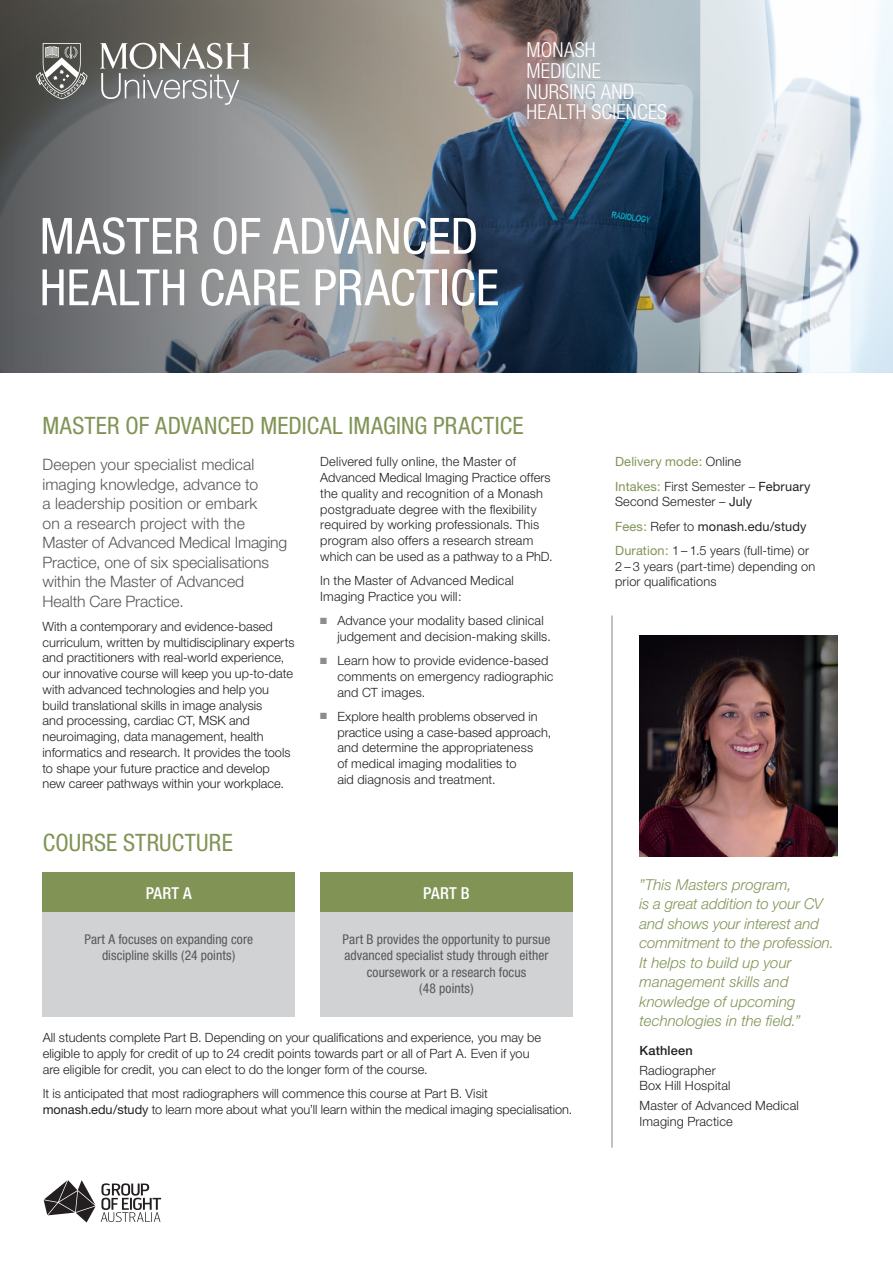
<style>
.page{position:relative;width:893px;height:1263px;background:#fff}
.page>*{position:absolute;margin:0;border:0;box-sizing:border-box;transform-origin:0 0}
.t1{font:condensed 50.1px/51.4px "Helvetica Neue";letter-spacing:.005em;color:#fff}
.t2{font:condensed 24px "Helvetica Neue";letter-spacing:.01em;color:#819456}
.t3{font:300 condensed 20.7px/20.7px "Helvetica Neue";letter-spacing:.01em;color:#fff}
.t4{font:500 condensed 16.5px "Helvetica Neue";letter-spacing:.015em;color:#fff}
.t5{font:300 15.75px/19.5px "Helvetica Neue";letter-spacing:-.005em;color:#57585a}
.t6{font:italic 300 15px/19.5px "Helvetica Neue";color:#819456}
.t7{font:condensed 13.5px/16.5px "Helvetica Neue";letter-spacing:.005em;color:#57585a;text-align:center}
.t8{font:300 12.75px/15.8px "Helvetica Neue";letter-spacing:.005em;color:#231f20}
.t9{font:12.75px/24.3px "Helvetica Neue";letter-spacing:.015em;color:#819456}
.t10{font:500 12.75px "Helvetica Neue";letter-spacing:.015em;color:#231f20}
.s1{color:#8a8c8f}
.s2{font-weight:400}
.s3{font-weight:300;color:#231f20}
.s4{color:#231f20}
.s5{font-weight:400;color:#819456}
</style>
<div class="page">
<img style="left:629px;top:0;width:264px;height:372px">
<svg style="left:0;top:0;width:629px;height:372px;background:#74767a"></svg>
<img style="left:639px;top:635px;width:146px;height:221px">
<hr style="left:612px;top:615px;width:1px;height:533px;background:#808285">
<svg style="left:785px;top:635px;width:53px;height:221px;background:#2f2729"></svg>
<svg style="left:44px;top:1180px;width:117px;height:42px"></svg>
<div style="left:43px;top:872px;width:252px;height:40px;background:#819456"></div>
<div style="left:43px;top:912px;width:252px;height:104px;background:#d1d2d4"></div>
<div style="left:320px;top:872px;width:252px;height:40px;background:#819456"></div>
<div style="left:320px;top:912px;width:252px;height:104px;background:#d1d2d4"></div>
<svg style="left:100px;top:43px;width:150px;height:62px;background:#8e8e8c"></svg>
<svg style="left:36px;top:43px;width:52px;height:56px;background:#777774"></svg>
<svg style="left:700px;top:0;width:150px;height:372px"></svg>
<h3 class="t3" style="left:527px;top:39px;width:142px">MONASH<br>MEDICINE<br>NURSING AND<br>HEALTH SCIENCES</h3>
<h1 class="t1" style="left:40px;top:210px;width:461px">MASTER OF ADVANCED<br>HEALTH CARE PRACTICE</h1>
<h2 class="t2" style="left:43px;top:411px;width:482px">MASTER OF ADVANCED MEDICAL IMAGING PRACTICE</h2>
<p class="t5" style="left:43px;top:454px;width:246px">Deepen your specialist medical imaging knowledge, advance to<br>a leadership position or embark<br>on a research project with the<br>Master of Advanced Medical Imaging<br>Practice, one of six specialisations within the Master of Advanced<br>Health Care Practice.</p>
<p class="t8" style="left:43px;top:618px;width:254px">With a contemporary and evidence-based curriculum, written by multidisciplinary experts and practitioners with real-world experience, our innovative course will keep you up-to-date with advanced technologies and help you build translational skills in image analysis<br>and processing, cardiac CT, MSK and neuroimaging, data management, health informatics and research. It provides the tools to shape your future practice and develop new career pathways within your workplace.</p>
<p class="t8" style="left:320px;top:454px;width:234px">Delivered fully online, the Master of Advanced Medical Imaging Practice offers the quality and recognition of a Monash postgraduate degree with the flexibility required by working professionals. This program also offers a research stream which can be used as a pathway to a PhD.</p>
<p class="t8" style="left:320px;top:572px;width:195px">In the Master of Advanced Medical<br>Imaging Practice you will:</p>
<p class="t8" style="left:337px;top:612px;width:215px;text-indent:-17px"><span class="s1">■</span> Advance your modality based clinical judgement and decision-making skills.</p>
<p class="t8" style="left:337px;top:652px;width:218px;text-indent:-17px"><span class="s1">■</span> Learn how to provide evidence-based comments on emergency radiographic and CT images.</p>
<p class="t8" style="left:337px;top:708px;width:216px;text-indent:-17px"><span class="s1">■</span> Explore health problems observed in practice using a case-based approach, and determine the appropriateness<br>of medical imaging modalities to<br>aid diagnosis and treatment.</p>
<h2 class="t2" style="left:43px;top:828px;width:192px">COURSE STRUCTURE</h2>
<p class="t4" style="left:146px;top:883px;width:48px">PART A</p>
<p class="t4" style="left:423px;top:883px;width:48px">PART B</p>
<p class="t7" style="left:343px;top:931px;width:209px">Part B provides the opportunity to pursue advanced specialist study through either coursework or a research focus<br>(48 points)</p>
<p class="t7" style="left:84px;top:931px;width:170px">Part A focuses on expanding core discipline skills (24 points)</p>
<p class="t8" style="left:43px;top:1030px;width:500px">All students complete Part B. Depending on your qualifications and experience, you may be eligible to apply for credit of up to 24 credit points towards part or all of Part A. Even if you are eligible for credit, you can elect to do the longer form of the course.</p>
<p class="t8" style="left:43px;top:1085px;width:531px">It is anticipated that most radiographers will commence this course at Part B. Visit <span class="s2">monash.edu/study</span> to learn more about what you’ll learn within the medical imaging specialisation.</p>
<p class="t9" style="left:615px;top:449px;width:197px">Delivery mode: <span class="s3">Online<br></span>Intakes: <span class="s3">First Semester –</span> <span class="s4">February</span></p>
<p class="t8" style="left:615px;top:489px;width:195px;line-height:24.3px">Second Semester – <span class="s2">July<br></span><span class="s5">Fees:</span> Refer to <span class="s2">monash.edu/study<br></span><span class="s5">Duration:</span> 1 – 1.5 years (full-time) or</p>
<p class="t8" style="left:615px;top:558px;width:202px">2 – 3 years (part-time) depending on prior qualifications</p>
<p class="t6" style="left:639px;top:874px;width:196px">”This Masters program,<br>is a great addition to your CV and shows your interest and commitment to the profession.<br>It helps to build up your management skills and knowledge of upcoming technologies in the field.”</p>
<p class="t10" style="left:639px;top:1042px;width:55px">Kathleen</p>
<p class="t8" style="left:639px;top:1062px;width:93px">Radiographer<br>Box Hill Hospital</p>
<p class="t8" style="left:639px;top:1098px;width:161px">Master of Advanced Medical<br>Imaging Practice</p>
</div>
